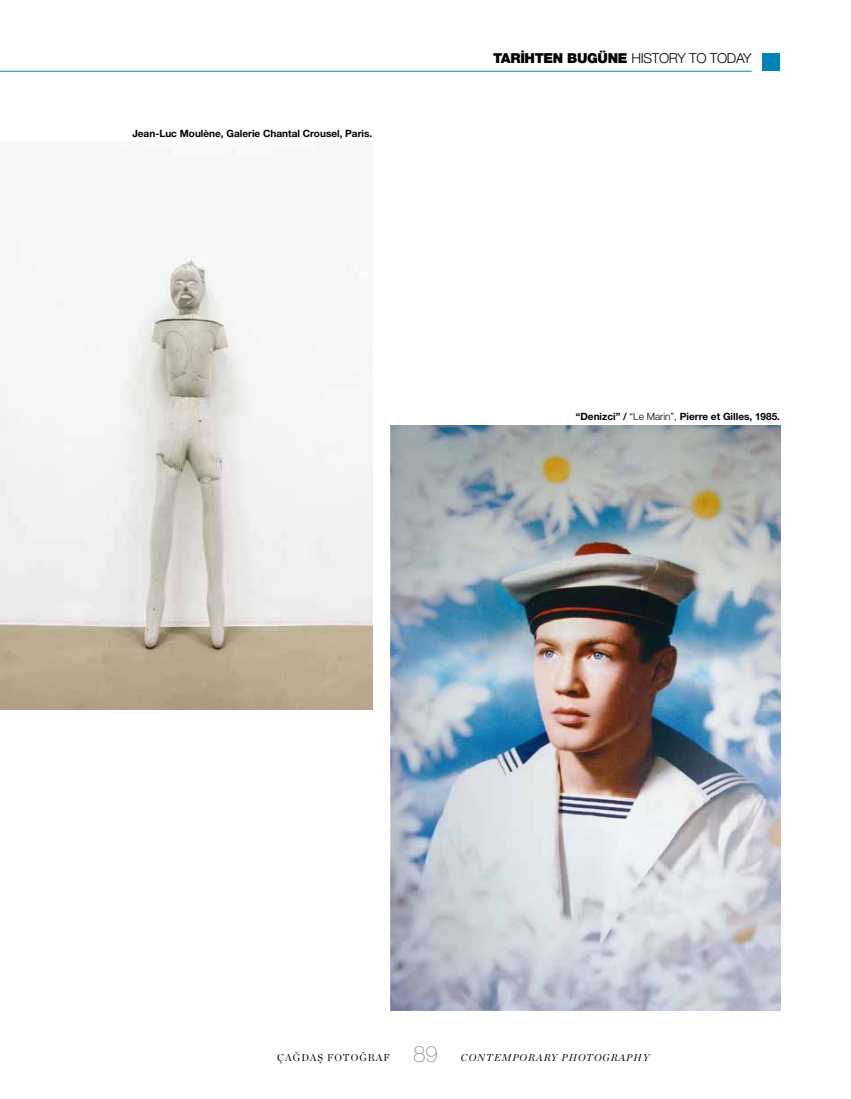
<style>
.page{position:relative;width:851px;height:1099px;background:#fff}
.page>*{position:absolute;margin:0;border:0;box-sizing:border-box;transform-origin:0 0}
.t1{font:100 22.5px "Helvetica Neue LT Std";color:#939597}
.t2{font:900 13.75px "Helvetica Neue LT Std";letter-spacing:-.025em;color:#000}
.t3{font:700 10px "Helvetica Neue LT Std";color:#000}
.t4{font:italic 10px "Chronicle Display";letter-spacing:.1em;color:#000}
.t5{font:10px "Chronicle Display";letter-spacing:.1em;color:#000}
.s1{font-weight:300}
</style>
<div class="page">
<img style="left:0;top:256px;width:372px;height:453px">
<img style="left:390px;top:425px;width:390px;height:585px">
<hr style="left:0;top:71px;width:751px;height:1px;background:#0084b5">
<div style="left:762px;top:53px;width:18px;height:18px;background:#0084b5"></div>
<p class="t3" style="left:132px;top:127px;width:241px">Jean-Luc Moulène, Galerie Chantal Crousel, Paris.</p>
<h2 class="t2" style="left:493px;top:50px;width:260px">TARİHTEN BUGÜNE <span class="s1">HISTORY TO TODAY</span></h2>
<p class="t3" style="left:575px;top:410px;width:206px">“Denizci” / <span class="s1">“Le Marin”,</span> Pierre et Gilles, 1985.</p>
<p class="t5" style="left:277px;top:1049px;width:114px">ÇAĞDAŞ FOTOĞRAF</p>
<h1 class="t1" style="left:413px;top:1040px;width:26px">89</h1>
<p class="t4" style="left:461px;top:1049px;width:190px">CONTEMPORARY PHOTOGRAPHY</p>
</div>
